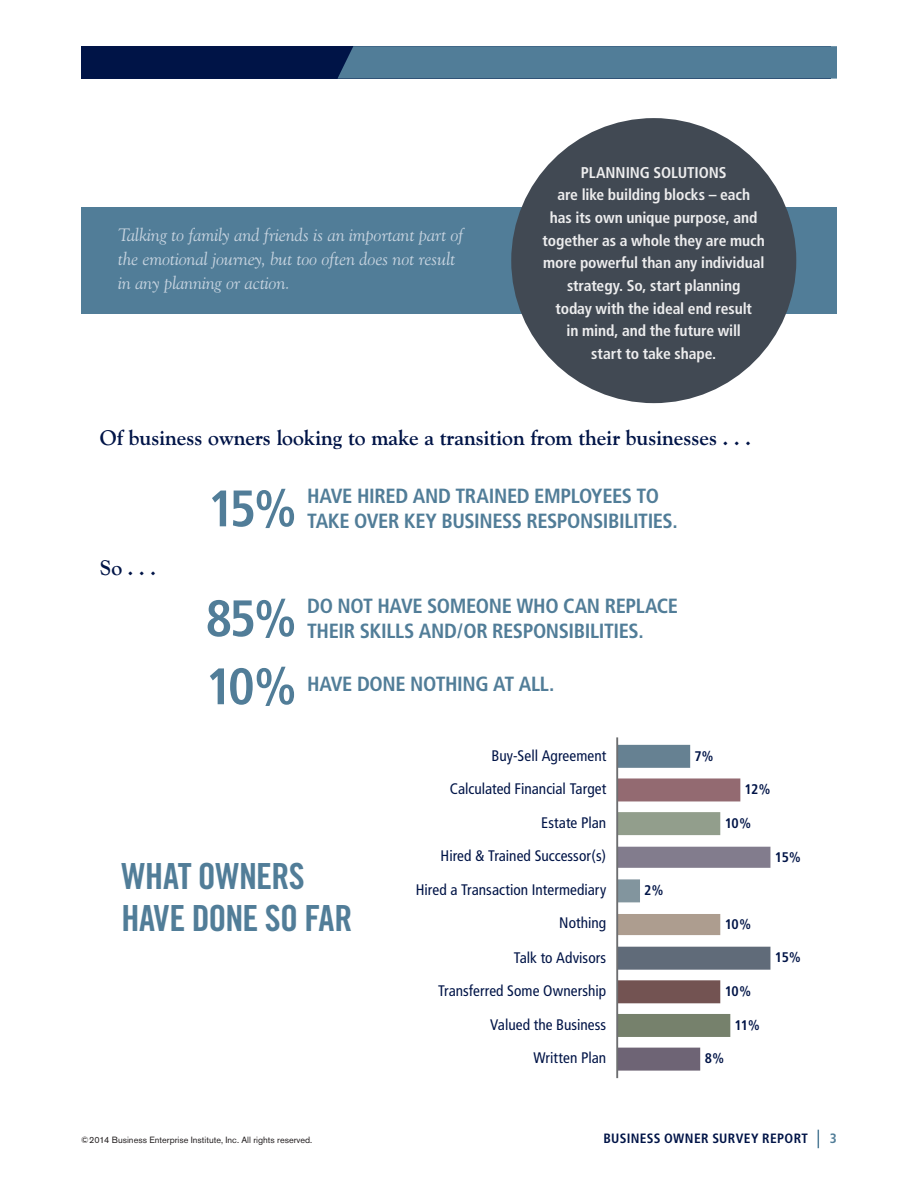
<style>
.page{position:relative;width:918px;height:1188px;background:#fff}
.page>*{position:absolute;margin:0;border:0;box-sizing:border-box;transform-origin:0 0}
.t1{font:700 condensed 51.3px "Frutiger";color:#517d98}
.t2{font:36px/42px "Trade Gothic LT Std Bd Cn 20";letter-spacing:-.015em;color:#517d98}
.t3{font:700 21px "Goudy Old Style BT";color:#001447}
.t4{font:700 condensed 20.55px "Frutiger";letter-spacing:-.02em;color:#517d98}
.t5{font:italic 18px/24px "Goudy Old Style BT";color:#c7d4e0}
.t6{font:700 condensed 15.6px/22.6px "Frutiger";letter-spacing:-.01em;color:#ededee;text-align:center}
.t7{font:condensed 15.3px "Frutiger";color:#001447}
.t8{font:700 condensed 13.95px "Frutiger";letter-spacing:-.03em;color:#001447}
.t9{font:700 condensed 13.5px "Frutiger";letter-spacing:.025em;color:#001447}
.t10{font:700 condensed 13.5px "Frutiger";color:#517d98}
.t11{font:9px "Akzidenz Grotesk BE";color:#231f20}
</style>
<div class="page">
<div style="left:81px;top:46px;width:750px;height:33px;background:#001447"></div>
<svg style="left:338px;top:46px;width:499px;height:33px;background:#4e7995"></svg>
<svg style="left:818px;top:1130px;width:1px;height:18px"></svg>
<div style="left:81px;top:207px;width:756px;height:107px;background:#517d98"></div>
<div style="left:511px;top:118px;width:285px;height:285px;background:#414953;border-radius:50%"></div>
<div style="left:617px;top:914px;width:103px;height:21px;background:#ad9d8f"></div>
<div style="left:617px;top:947px;width:153px;height:23px;background:#606b79"></div>
<div style="left:617px;top:1048px;width:83px;height:23px;background:#6e6475"></div>
<div style="left:617px;top:1014px;width:113px;height:23px;background:#76816c"></div>
<div style="left:617px;top:812px;width:103px;height:23px;background:#929e8c"></div>
<div style="left:617px;top:745px;width:73px;height:23px;background:#668192"></div>
<div style="left:617px;top:778px;width:123px;height:23px;background:#936a71"></div>
<div style="left:617px;top:847px;width:153px;height:21px;background:#827c8d"></div>
<div style="left:617px;top:879px;width:23px;height:23px;background:#82959e"></div>
<div style="left:617px;top:980px;width:103px;height:23px;background:#735352"></div>
<hr style="left:616px;top:737px;width:2px;height:341px;background:#6d6e70">
<p class="t5" style="left:118px;top:222px;width:347px">Talking to family and friends is an important part of the emotional journey, but too often does not result</p>
<p class="t5" style="left:118px;top:270px;width:173px">in any planning or action.</p>
<p class="t6" style="left:581px;top:161px;width:147px">PLANNING SOLUTIONS</p>
<p class="t6" style="left:543px;top:183px;width:224px">are like building blocks – each<br>has its own unique purpose, and together as a whole they are much more powerful than any individual strategy. So, start planning</p>
<p class="t6" style="left:556px;top:297px;width:198px">today with the ideal end result in mind, and the future will start to take shape.</p>
<p class="t3" style="left:100px;top:424px;width:653px">Of business owners looking to make a transition from their businesses . . .</p>
<p class="t3" style="left:100px;top:554px;width:58px">So . . .</p>
<p class="t1" style="left:208px;top:478px;width:91px">15%</p>
<p class="t4" style="left:307px;top:484px;width:353px">HAVE HIRED AND TRAINED EMPLOYEES TO</p>
<p class="t4" style="left:307px;top:509px;width:372px">TAKE OVER KEY BUSINESS RESPONSIBILITIES.</p>
<p class="t1" style="left:206px;top:588px;width:93px">85%</p>
<p class="t4" style="left:307px;top:594px;width:372px">DO NOT HAVE SOMEONE WHO CAN REPLACE</p>
<p class="t4" style="left:307px;top:618px;width:338px">THEIR SKILLS AND/OR RESPONSIBILITIES.</p>
<p class="t1" style="left:206px;top:656px;width:93px">10%</p>
<p class="t4" style="left:307px;top:672px;width:249px">HAVE DONE NOTHING AT ALL.</p>
<p class="t2" style="left:122px;top:855px;width:232px">WHAT OWNERS<br>HAVE DONE SO FAR</p>
<p class="t7" style="left:491px;top:746px;width:116px">Buy-Sell Agreement</p>
<p class="t7" style="left:450px;top:780px;width:158px">Calculated Financial Target</p>
<p class="t7" style="left:541px;top:814px;width:66px">Estate Plan</p>
<p class="t7" style="left:441px;top:846px;width:167px">Hired &amp; Trained Successor(s)</p>
<p class="t7" style="left:416px;top:881px;width:192px">Hired a Transaction Intermediary</p>
<p class="t7" style="left:559px;top:914px;width:48px">Nothing</p>
<p class="t7" style="left:514px;top:948px;width:94px">Talk to Advisors</p>
<p class="t7" style="left:438px;top:982px;width:170px">Transferred Some Ownership</p>
<p class="t7" style="left:490px;top:1016px;width:118px">Valued the Business</p>
<p class="t7" style="left:534px;top:1049px;width:74px">Written Plan</p>
<p class="t8" style="left:644px;top:882px;width:21px">2%</p>
<p class="t8" style="left:694px;top:747px;width:21px">7%</p>
<p class="t8" style="left:745px;top:781px;width:27px">12%</p>
<p class="t8" style="left:725px;top:815px;width:28px">10%</p>
<p class="t8" style="left:775px;top:848px;width:27px">15%</p>
<p class="t8" style="left:725px;top:916px;width:28px">10%</p>
<p class="t8" style="left:725px;top:983px;width:28px">10%</p>
<p class="t8" style="left:734px;top:1017px;width:27px">11%</p>
<p class="t8" style="left:775px;top:949px;width:27px">15%</p>
<p class="t8" style="left:705px;top:1050px;width:21px">8%</p>
<p class="t11" style="left:81px;top:1135px;width:233px">©2014 Business Enterprise Institute, Inc. All rights reserved.</p>
<p class="t9" style="left:603px;top:1131px;width:206px">BUSINESS OWNER SURVEY REPORT</p>
<p class="t10" style="left:830px;top:1131px;width:9px">3</p>
</div>
